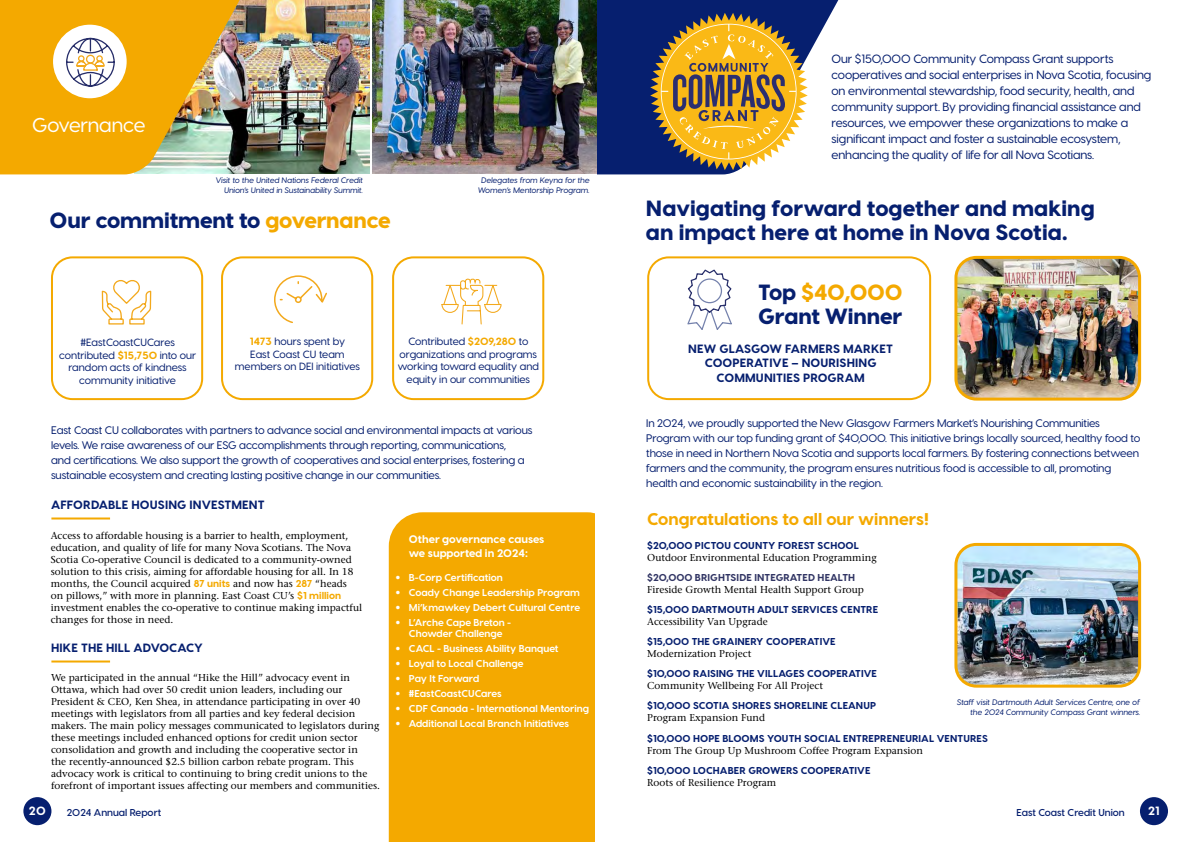
<style>
.page{position:relative;width:1191px;height:842px;background:#fff}
.page>*{position:absolute;margin:0;border:0;box-sizing:border-box;transform-origin:0 0}
.t1{font:800 22px/24px "Visby CF";letter-spacing:-.005em;color:#061f6f}
.t2{font:500 20px "Visby CF";letter-spacing:-.01em;color:#fff}
.t3{font:800 17px "Visby CF";color:#f4a900}
.t4{font:500 12px/16px "Visby CF";letter-spacing:-.01em;color:#061f6f}
.t5{font:800 12px/14.4px "Visby CF";letter-spacing:.01em;color:#061f6f;text-align:center}
.t6{font:800 12px "Visby CF";color:#fff}
.t7{font:500 11px/15px "Visby CF";letter-spacing:-.01em;color:#061f6f}
.t8{font:800 11px/13.2px "Visby CF";color:#fff}
.t9{font:500 10.5px/12.6px "Visby CF";color:#061f6f;text-align:center}
.t10{font:500 10px/12px "Stone Serif Std";color:#000}
.t11{font:700 10px/11px "Visby CF";color:#fff;text-align:center}
.t12{font:800 10px "Visby CF";letter-spacing:.01em;color:#061f6f}
.t13{font:600 10px "Visby CF";color:#061f6f}
.t14{font:800 10px "Visby CF";letter-spacing:.01em;color:#313564}
.t15{font:italic 500 8px/9.6px "Visby CF";color:#061f6f;text-align:right}
.s1{color:#f4a900}
.s2{font-weight:800;color:#f4a900}
.s3{font-family:"Visby CF";font-weight:800;color:#f4a900}
.s4{font-family:"Stone Serif Std";font-weight:500}
</style>
<div class="page">
<div style="left:23px;top:797px;width:28px;height:28px;background:#061f6f;border-radius:50%"></div>
<div style="left:1140px;top:797px;width:28px;height:28px;background:#061f6f;border-radius:50%"></div>
<div style="left:647px;top:256px;width:284px;height:144px;border:2px solid #f4a900;border-radius:20px"></div>
<div style="left:389px;top:512px;width:206px;height:330px;background:#f4a900"></div>
<svg style="left:596px;top:0;width:243px;height:174px;fill:#061f6f"></svg>
<img style="left:373px;top:0;width:223px;height:174px">
<img style="left:310px;top:0;width:59px;height:173px">
<img style="left:0;top:0;width:310px;height:174px">
<div style="left:52px;top:24px;width:76px;height:75px;background:#fff;border-radius:50%"></div>
<div style="left:51px;top:23px;width:78px;height:77px;border:2px solid #f4a900;border-radius:50%"></div>
<div style="left:51px;top:256px;width:152px;height:144px;border:2px solid #f4a900;border-radius:20px"></div>
<div style="left:392px;top:256px;width:152px;height:144px;border:2px solid #f4a900;border-radius:20px"></div>
<div style="left:221px;top:256px;width:152px;height:144px;border:2px solid #f4a900;border-radius:20px"></div>
<svg style="left:63px;top:37px;width:54px;height:50px"></svg>
<svg style="left:650px;top:13px;width:157px;height:157px;background:#af904b"></svg>
<svg style="left:687px;top:270px;width:45px;height:60px"></svg>
<img style="left:958px;top:258px;width:181px;height:139px">
<div style="left:954px;top:256px;width:187px;height:145px;border:3px solid #f4a900;border-radius:20px"></div>
<img style="left:958px;top:547px;width:179px;height:137px">
<div style="left:954px;top:543px;width:187px;height:145px;border:3px solid #f4a900;border-radius:20px"></div>
<hr style="left:51px;top:517px;width:59px;height:2px;background:#f4a900">
<hr style="left:51px;top:660px;width:59px;height:2px;background:#f4a900">
<svg style="left:101px;top:280px;width:51px;height:45px"></svg>
<svg style="left:274px;top:275px;width:53px;height:48px"></svg>
<svg style="left:441px;top:278px;width:61px;height:47px"></svg>
<h2 class="t2" style="left:32px;top:113px;width:115px">Governance</h2>
<p class="t15" style="left:216px;top:175px;width:149px">Visit to the United Nations Federal Credit<br>Union’s United in Sustainability Summit.</p>
<h1 class="t1" style="left:50px;top:208px;width:343px">Our commitment to <span class="s1">governance</span></h1>
<p class="t15" style="left:478px;top:176px;width:113px;text-align:center">Delegates from Keyna for the<br>Women’s Mentorship Program.</p>
<p class="t9" style="left:59px;top:336px;width:138px">#EastCoastCUCares contributed <span class="s2">$15,750</span> into our random acts of kindness community initiative</p>
<p class="t9" style="left:235px;top:335px;width:127px"><span class="s2">1473</span> hours spent by<br>East Coast CU team members on DEI initiatives</p>
<p class="t9" style="left:398px;top:335px;width:143px">Contributed <span class="s2">$209,280</span> to organizations and programs working toward equality and equity in our communities</p>
<p class="t7" style="left:51px;top:423px;width:483px">East Coast CU collaborates with partners to advance social and environmental impacts at various levels. We raise awareness of our ESG accomplishments through reporting, communications,<br>and certifications. We also support the growth of cooperatives and social enterprises, fostering a sustainable ecosystem and creating lasting positive change in our communities.</p>
<p class="t5" style="left:51px;top:497px;width:215px">AFFORDABLE HOUSING INVESTMENT</p>
<p class="t10" style="left:51px;top:529px;width:313px">Access to affordable housing is a barrier to health, employment, education, and quality of life for many Nova Scotians. The Nova Scotia Co-operative Council is dedicated to a community-owned solution to this crisis, aiming for affordable housing for all. In 18 months, the Council acquired <span class="s3">87 units</span> and now has <span class="s3">287</span> “heads<br>on pillows,” with more in planning. East Coast CU’s <span class="s3">$1 million </span>investment enables the co-operative to continue making impactful changes for those in need.</p>
<p class="t5" style="left:51px;top:640px;width:153px">HIKE THE HILL ADVOCACY</p>
<p class="t10" style="left:51px;top:672px;width:330px">We participated in the annual “Hike the Hill” advocacy event in Ottawa, which had over 50 credit union leaders, including our President &amp; CEO, Ken Shea, in attendance participating in over 40 meetings with legislators from all parties and key federal decision makers. The main policy messages communicated to legislators during these meetings included enhanced options for credit union sector consolidation and growth and including the cooperative sector in<br>the recently-announced $2.5 billion carbon rebate program. This advocacy work is critical to continuing to bring credit unions to the forefront of important issues affecting our members and communities.</p>
<p class="t8" style="left:409px;top:533px;width:137px">Other governance causes we supported in 2024:</p>
<p class="t11" style="left:395px;top:572px;width:109px"><span class="s4">•</span> B-Corp Certification</p>
<p class="t11" style="left:395px;top:587px;width:186px"><span class="s4">•</span> Coady Change Leadership Program</p>
<p class="t11" style="left:395px;top:602px;width:186px"><span class="s4">•</span> Mi’kmawkey Debert Cultural Centre</p>
<p class="t11" style="left:395px;top:617px;width:117px"><span class="s4">•</span> L’Arche Cape Breton -<br>Chowder Challenge</p>
<p class="t11" style="left:395px;top:643px;width:165px"><span class="s4">•</span> CACL - Business Ability Banquet</p>
<p class="t11" style="left:395px;top:658px;width:130px"><span class="s4">•</span> Loyal to Local Challenge</p>
<p class="t11" style="left:395px;top:673px;width:85px"><span class="s4">•</span> Pay It Forward</p>
<p class="t11" style="left:395px;top:688px;width:108px"><span class="s4">•</span> #EastCoastCUCares</p>
<p class="t11" style="left:395px;top:703px;width:195px"><span class="s4">•</span> CDF Canada - International Mentoring</p>
<p class="t11" style="left:395px;top:718px;width:175px"><span class="s4">•</span> Additional Local Branch Initiatives</p>
<p class="t4" style="left:831px;top:51px;width:321px">Our $150,000 Community Compass Grant supports cooperatives and social enterprises in Nova Scotia, focusing on environmental stewardship, food security, health, and community support. By providing financial assistance and resources, we empower these organizations to make a significant impact and foster a sustainable ecosystem, enhancing the quality of life for all Nova Scotians.</p>
<h1 class="t1" style="left:646px;top:196px;width:450px">Navigating forward together and making an impact here at home in Nova Scotia.</h1>
<h1 class="t1" style="left:758px;top:280px;width:146px">Top <span class="s1">$40,000<br></span>Grant Winner</h1>
<p class="t5" style="left:688px;top:341px;width:206px">NEW GLASGOW FARMERS MARKET<br>COOPERATIVE – NOURISHING<br>COMMUNITIES PROGRAM</p>
<p class="t7" style="left:646px;top:416px;width:495px">In 2024, we proudly supported the New Glasgow Farmers Market’s Nourishing Communities Program with our top funding grant of $40,000. This initiative brings locally sourced, healthy food to those in need in Northern Nova Scotia and supports local farmers. By fostering connections between farmers and the community, the program ensures nutritious food is accessible to all, promoting health and economic sustainability in the region.</p>
<h3 class="t3" style="left:647px;top:508px;width:283px">Congratulations to all our winners!</h3>
<p class="t12" style="left:647px;top:539px;width:213px">$20,000 PICTOU COUNTY FOREST SCHOOL</p>
<p class="t10" style="left:647px;top:551px;width:231px">Outdoor Environmental Education Programming</p>
<p class="t14" style="left:647px;top:571px;width:209px">$20,000 BRIGHTSIDE INTEGRATED HEALTH</p>
<p class="t10" style="left:647px;top:583px;width:218px">Fireside Growth Mental Health Support Group</p>
<p class="t12" style="left:647px;top:603px;width:232px">$15,000 DARTMOUTH ADULT SERVICES CENTRE</p>
<p class="t10" style="left:647px;top:615px;width:122px">Accessibility Van Upgrade</p>
<p class="t12" style="left:647px;top:635px;width:190px">$15,000 THE GRAINERY COOPERATIVE</p>
<p class="t10" style="left:647px;top:647px;width:106px">Modernization Project</p>
<p class="t12" style="left:647px;top:667px;width:231px">$10,000 RAISING THE VILLAGES COOPERATIVE</p>
<p class="t10" style="left:647px;top:679px;width:177px">Community Wellbeing For All Project</p>
<p class="t12" style="left:647px;top:699px;width:230px">$10,000 SCOTIA SHORES SHORELINE CLEANUP</p>
<p class="t10" style="left:647px;top:711px;width:119px">Program Expansion Fund</p>
<p class="t12" style="left:647px;top:732px;width:342px">$10,000 HOPE BLOOMS YOUTH SOCIAL ENTREPRENEURIAL VENTURES</p>
<p class="t10" style="left:647px;top:744px;width:277px">From The Group Up Mushroom Coffee Program Expansion</p>
<p class="t12" style="left:647px;top:764px;width:225px">$10,000 LOCHABER GROWERS COOPERATIVE</p>
<p class="t10" style="left:647px;top:776px;width:131px">Roots of Resilience Program</p>
<p class="t15" style="left:957px;top:698px;width:185px">Staff visit Dartmouth Adult Services Centre, one of the 2024 Community Compass Grant winners.</p>
<p class="t6" style="left:29px;top:803px;width:18px">20</p>
<p class="t13" style="left:67px;top:806px;width:96px">2024 Annual Report</p>
<p class="t13" style="left:1016px;top:806px;width:110px">East Coast Credit Union</p>
<p class="t6" style="left:1148px;top:803px;width:13px">21</p>
</div>
